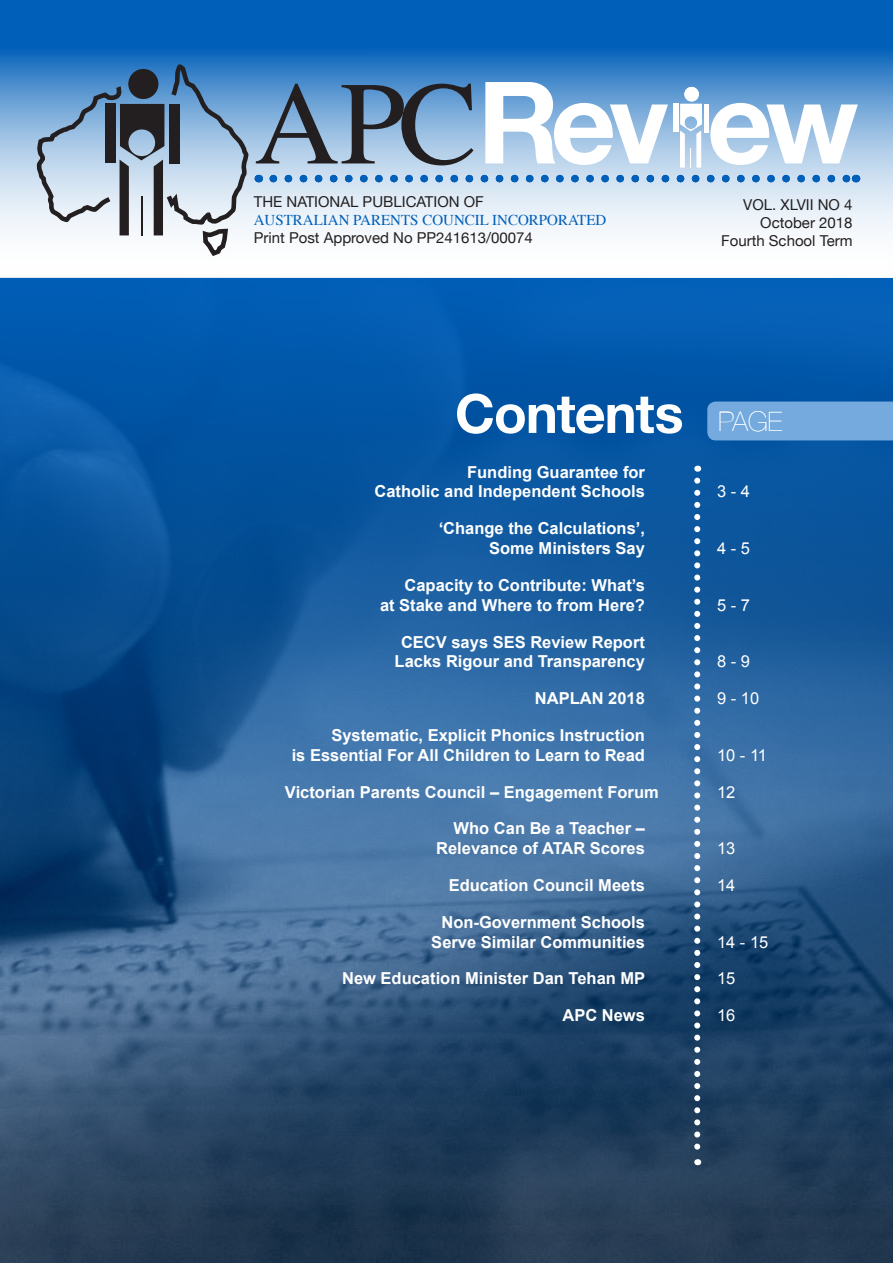
<style>
.page{position:relative;width:893px;height:1263px;background:#005fb9}
.page>*{position:absolute;margin:0;border:0;box-sizing:border-box;transform-origin:0 0}
.t1{font:700 114px "Helvetica Neue";color:#fff}
.t2{font:700 54px "Helvetica Neue";letter-spacing:-.02em;color:#fff}
.t3{font:700 16.5px/19.8px "Arial";color:#fff;text-align:right}
.t4{font:16.5px "Arial";color:#fff}
.t5{font:15px/18px "Helvetica Neue";color:#231f20;text-align:right}
.t6{font:15px "Times";color:#005fb9}
.s1{font-family:"Times";font-weight:400;font-size:118.5px;color:#231f20}
.s2{font-weight:200;font-size:27px}
</style>
<div class="page">
<img style="left:0;top:322px;width:893px;height:941px">
<div style="left:707px;top:401px;width:186px;height:39px;background:#74aadd"></div>
<svg style="left:0;top:52px;width:893px;height:226px;background:#accae7"></svg>
<svg style="left:694px;top:481px;width:6px;height:684px;background:#7796b6"></svg>
<div style="left:673px;top:104px;width:5px;height:28px;background:#fff"></div>
<hr style="left:704px;top:104px;width:4px;height:29px;background:#fff">
<div style="left:684px;top:87px;width:15px;height:14px;background:#fff;border-radius:50%"></div>
<svg style="left:680px;top:104px;width:22px;height:63px"></svg>
<svg style="left:273px;top:175px;width:575px;height:7px"></svg>
<svg style="left:37px;top:64px;width:211px;height:192px;background:#93aac1"></svg>
<h1 class="t1" style="left:254px;top:52px;width:606px"><span class="s1">APC</span>Rev ew</h1>
<p class="t5" style="left:254px;top:192px;width:232px">THE NATIONAL PUBLICATION OF</p>
<p class="t6" style="left:254px;top:214px;width:354px">AUSTRALIAN PARENTS COUNCIL INCORPORATED</p>
<p class="t5" style="left:254px;top:228px;width:281px">Print Post Approved No PP241613/00074</p>
<p class="t5" style="left:721px;top:195px;width:133px">VOL. XLVII NO 4<br>October 2018<br>Fourth School Term</p>
<h2 class="t2" style="left:455px;top:380px;width:329px">Contents <span class="s2">PAGE</span></h2>
<p class="t3" style="left:375px;top:462px;width:272px">Funding Guarantee for<br>Catholic and Independent Schools</p>
<p class="t3" style="left:439px;top:519px;width:208px">‘Change the Calculations’,<br>Some Ministers Say</p>
<p class="t3" style="left:380px;top:575px;width:266px">Capacity to Contribute: What’s<br>at Stake and Where to from Here?</p>
<p class="t3" style="left:395px;top:632px;width:252px;text-align:center">CECV says SES Review Report<br>Lacks Rigour and Transparency</p>
<p class="t4" style="left:717px;top:482px;width:35px">3 - 4</p>
<p class="t4" style="left:717px;top:539px;width:35px">4 - 5</p>
<p class="t4" style="left:717px;top:596px;width:35px">5 - 7</p>
<p class="t4" style="left:717px;top:652px;width:35px">8 - 9</p>
<p class="t3" style="left:535px;top:688px;width:112px">NAPLAN 2018</p>
<p class="t4" style="left:717px;top:689px;width:44px">9 - 10</p>
<p class="t3" style="left:292px;top:725px;width:355px">Systematic, Explicit Phonics Instruction<br>is Essential For All Children to Learn to Read</p>
<p class="t4" style="left:717px;top:746px;width:52px">10 - 11</p>
<p class="t3" style="left:285px;top:782px;width:375px">Victorian Parents Council – Engagement Forum</p>
<p class="t4" style="left:717px;top:783px;width:20px">12</p>
<p class="t3" style="left:436px;top:819px;width:210px">Who Can Be a Teacher –<br>Relevance of ATAR Scores</p>
<p class="t4" style="left:717px;top:839px;width:20px">13</p>
<p class="t3" style="left:449px;top:875px;width:198px">Education Council Meets</p>
<p class="t4" style="left:717px;top:876px;width:20px">14</p>
<p class="t3" style="left:431px;top:912px;width:215px">Non-Government Schools<br>Serve Similar Communities</p>
<p class="t4" style="left:717px;top:933px;width:53px">14 - 15</p>
<p class="t3" style="left:342px;top:969px;width:305px">New Education Minister Dan Tehan MP</p>
<p class="t4" style="left:717px;top:969px;width:20px">15</p>
<p class="t3" style="left:562px;top:1005px;width:84px">APC News</p>
<p class="t4" style="left:717px;top:1006px;width:20px">16</p>
</div>
